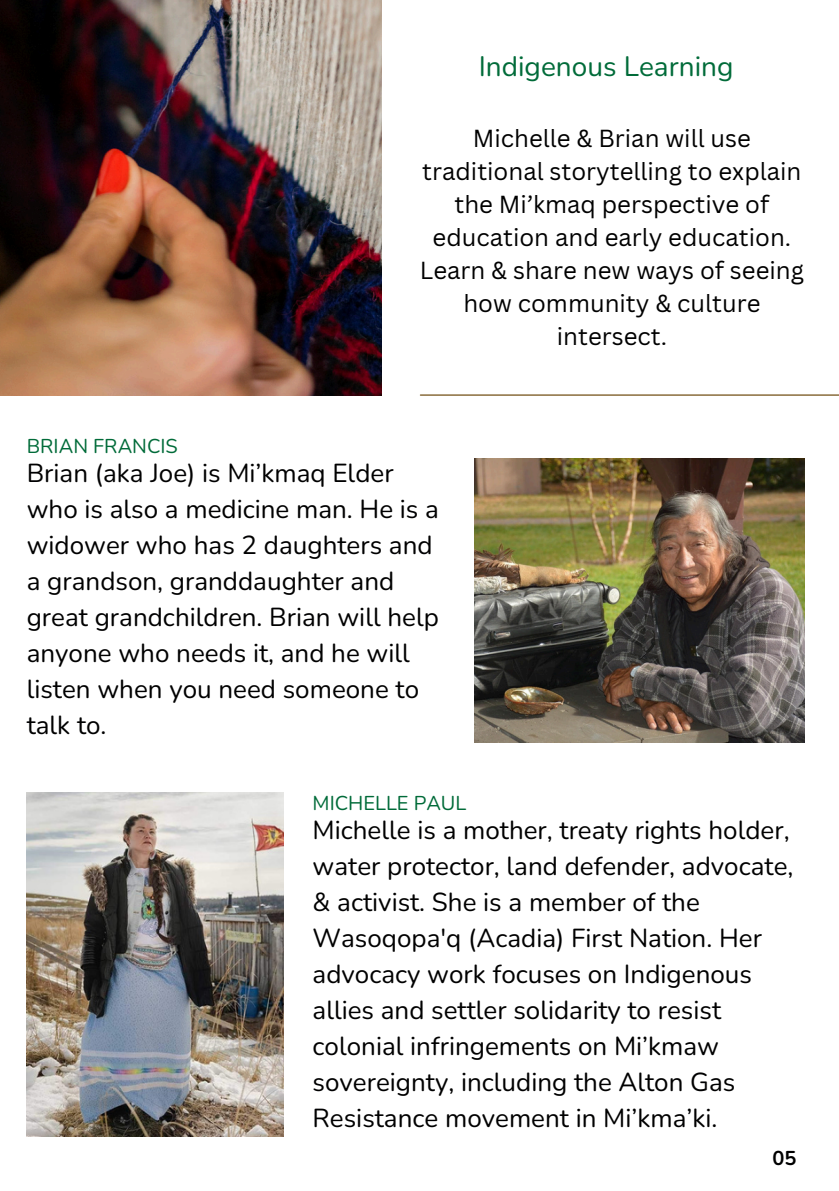
<style>
.page{position:relative;width:839px;height:1191px;background:#fff}
.page>*{position:absolute;margin:0;border:0;box-sizing:border-box;transform-origin:0 0}
.t1{font:28px "Nunito";color:#016b39}
.t2{font:26px/36px "Nunito";color:#000001}
.t3{font:24px/33px "Canva Sans";color:#000;text-align:center}
.t4{font:20px "Nunito";color:#016b39}
.t5{font:700 20px "Nunito";color:#000001}
</style>
<div class="page">
<hr style="left:420px;top:394px;width:418px;height:2px;background:#896c3c">
<img style="left:0;top:0;width:381px;height:395px">
<img style="left:474px;top:459px;width:330px;height:283px">
<img style="left:27px;top:793px;width:256px;height:343px">
<h1 class="t1" style="left:478px;top:48px;width:256px">Indigenous Learning</h1>
<p class="t3" style="left:420px;top:121px;width:386px">Michelle &amp; Brian will use traditional storytelling to explain the Mi’kmaq perspective of education and early education.<br>Learn &amp; share new ways of seeing how community &amp; culture intersect.</p>
<p class="t4" style="left:27px;top:433px;width:153px">BRIAN FRANCIS</p>
<h1 class="t2" style="left:27px;top:455px;width:414px">Brian (aka Joe) is Mi’kmaq Elder who is also a medicine man. He is a widower who has 2 daughters and a grandson, granddaughter and great grandchildren. Brian will help anyone who needs it, and he will listen when you need someone to talk to.</h1>
<p class="t4" style="left:312px;top:790px;width:155px">MICHELLE PAUL</p>
<p class="t2" style="left:312px;top:812px;width:482px">Michelle is a mother, treaty rights holder, water protector, land defender, advocate, &amp; activist. She is a member of the Wasoqopa'q (Acadia) First Nation. Her advocacy work focuses on Indigenous allies and settler solidarity to resist colonial infringements on Mi’kmaw sovereignty, including the Alton Gas Resistance movement in Mi’kma’ki.</p>
<p class="t5" style="left:772px;top:1145px;width:25px">05</p>
</div>
